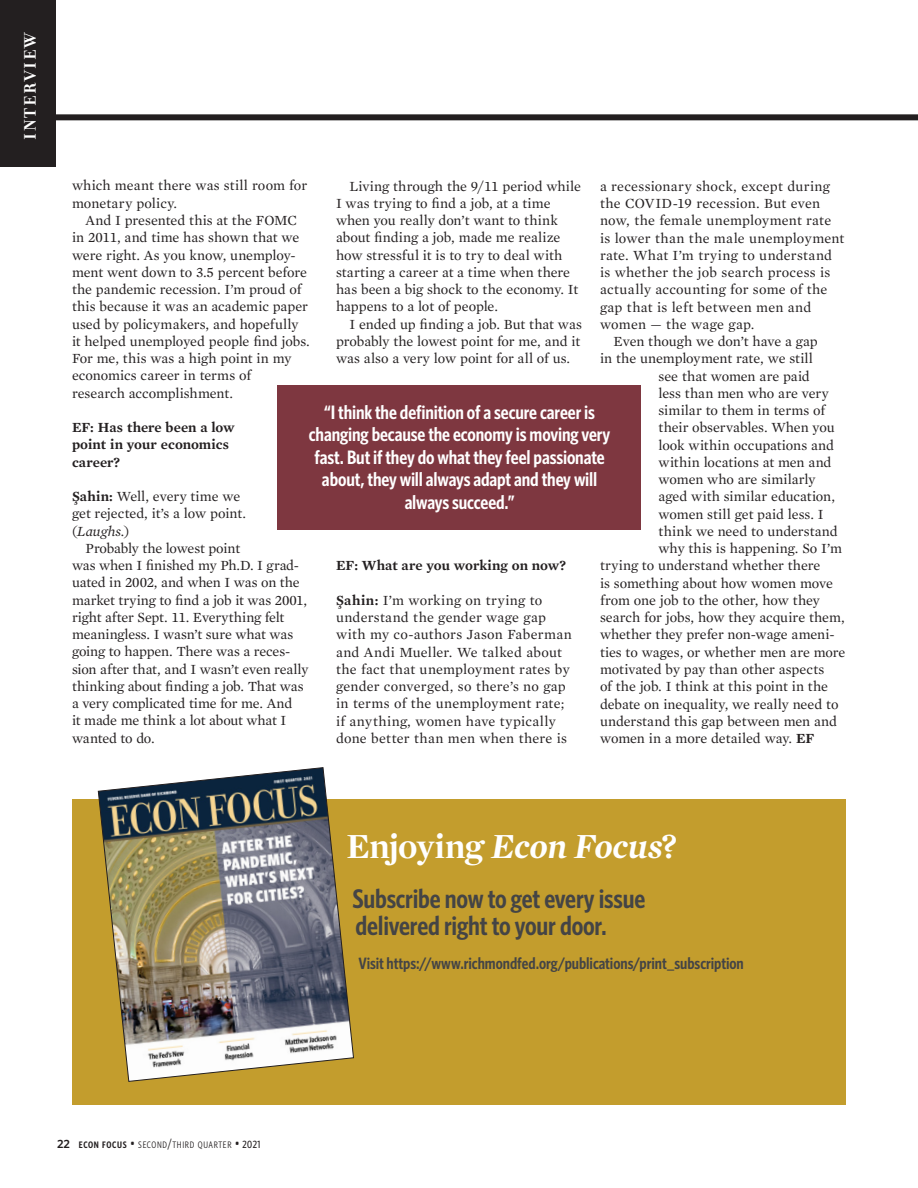
<style>
.page{position:relative;width:918px;height:1188px;background:#fff}
.page>*{position:absolute;margin:0;border:0;box-sizing:border-box;transform-origin:0 0}
.t1{font:700 36px "Mercury Display";letter-spacing:-.01em;color:#fff}
.t2{font:600 27px/27px "Whitney Condensed";letter-spacing:-.005em;color:#444445}
.t3{font:600 19.5px/22.5px "Whitney Condensed";letter-spacing:-.005em;color:#fff;text-align:center}
.t4{font:700 18px "Filosofia OT";letter-spacing:.1em;color:#fff}
.t5{font:600 16.5px "Whitney Condensed";letter-spacing:-.005em;color:#444445}
.t6{font:14.25px/17.2px "Mercury Text G1";color:#231f20}
.t7{font:600 14.25px/17.2px "Mercury Text G1";letter-spacing:-.005em;color:#231f20}
.t8{font:14.25px "Mercury Text G1";letter-spacing:.02em;color:#231f20}
.t9{font:9.45px "Whitney Condensed";letter-spacing:.07em;color:#231f20}
.s1{font-weight:600}
.s2{font-style:italic}
.s3{font-family:"Whitney";font-weight:600;font-size:12px}
.s4{font-size:13.5px}
.s5{font-weight:500;font-size:10.5px}
</style>
<div class="page">
<div style="left:0;top:114px;width:918px;height:6px;background:#231f20"></div>
<div style="left:0;top:0;width:56px;height:167px;background:#231f20"></div>
<div style="left:72px;top:799px;width:774px;height:306px;background:#c39d2d"></div>
<img style="left:98px;top:767px;width:256px;height:315px">
<div style="left:277px;top:385px;width:363px;height:145px;background:#7e3740"></div>
<p class="t4" style="left:20px;top:140px;width:110px;rotate:-90deg">INTERVIEW</p>
<p class="t6" style="left:72px;top:176px;width:237px">which meant there was still room for monetary policy.</p>
<p class="t6" style="left:72px;top:211px;width:239px;text-indent:13px">And I presented this at the FOMC in 2011, and time has shown that we were right. As you know, unemploy&shy;ment went down to 3.5 percent before the pandemic recession. I’m proud of this because it was an academic paper used by policymakers, and hopefully it helped unemployed people find jobs.<br>For me, this was a high point in my economics career in terms of<br>research accomplishment.</p>
<p class="t7" style="left:72px;top:418px;width:164px">EF: Has there been a low point in your economics career?</p>
<p class="t6" style="left:72px;top:487px;width:176px"><span class="s1">Şahin:</span> Well, every time we get rejected, it’s a low point. (<span class="s2">Laughs.</span>)</p>
<p class="t6" style="left:72px;top:539px;width:238px;text-indent:13px">Probably the lowest point<br>was when I finished my Ph.D. I grad&shy;uated in 2002, and when I was on the market trying to find a job it was 2001, right after Sept. 11. Everything felt meaningless. I wasn’t sure what was going to happen. There was a reces&shy;sion after that, and I wasn’t even really thinking about finding a job. That was a very complicated time for me. And<br>it made me think a lot about what I wanted to do.</p>
<p class="t6" style="left:336px;top:177px;width:246px;text-indent:13px">Living through the 9/11 period while I was trying to find a job, at a time when you really don’t want to think about finding a job, made me realize how stressful it is to try to deal with starting a career at a time when there has been a big shock to the economy. It happens to a lot of people.</p>
<p class="t6" style="left:336px;top:315px;width:247px;text-indent:13px">I ended up finding a job. But that was probably the lowest point for me, and it was also a very low point for all of us.</p>
<p class="t6" style="left:600px;top:177px;width:232px">a recessionary shock, except during</p>
<p class="t6" style="left:600px;top:194px;width:222px">the COVID-19 recession. But even</p>
<p class="t6" style="left:600px;top:211px;width:233px">now, the female unemployment rate</p>
<p class="t6" style="left:600px;top:228px;width:246px">is lower than the male unemployment</p>
<p class="t8" style="left:600px;top:245px;width:234px">rate. What I’m trying to understand</p>
<p class="t6" style="left:600px;top:263px;width:232px">is whether the job search process is</p>
<p class="t6" style="left:600px;top:280px;width:229px">actually accounting for some of the</p>
<p class="t6" style="left:600px;top:297px;width:213px">gap that is left between men and</p>
<p class="t6" style="left:600px;top:315px;width:156px">women — the wage gap.</p>
<p class="t6" style="left:614px;top:332px;width:206px">Even though we don’t have a gap</p>
<p class="t6" style="left:600px;top:349px;width:214px">in the unemployment rate, we still</p>
<p class="t6" style="left:659px;top:367px;width:153px">see that women are paid</p>
<p class="t6" style="left:659px;top:384px;width:172px">less than men who are very</p>
<p class="t6" style="left:659px;top:401px;width:168px">similar to them in terms of</p>
<p class="t6" style="left:659px;top:418px;width:178px">their observables. When you</p>
<p class="t6" style="left:659px;top:436px;width:177px">look within occupations and</p>
<p class="t6" style="left:659px;top:453px;width:175px">within locations at men and</p>
<p class="t6" style="left:659px;top:470px;width:159px">women who are similarly</p>
<p class="t6" style="left:659px;top:487px;width:178px">aged with similar education,</p>
<p class="t6" style="left:659px;top:505px;width:167px">women still get paid less. I</p>
<p class="t6" style="left:659px;top:522px;width:181px">think we need to understand</p>
<p class="t6" style="left:659px;top:539px;width:185px">why this is happening. So I’m</p>
<p class="t6" style="left:600px;top:556px;width:222px">trying to understand whether there</p>
<p class="t6" style="left:600px;top:574px;width:235px">is something about how women move</p>
<p class="t6" style="left:600px;top:591px;width:221px">from one job to the other, how they</p>
<p class="t6" style="left:600px;top:608px;width:246px">search for jobs, how they acquire them,</p>
<p class="t6" style="left:600px;top:625px;width:236px">whether they prefer non-wage ameni-</p>
<p class="t6" style="left:600px;top:643px;width:247px">ties to wages, or whether men are more</p>
<p class="t6" style="left:600px;top:660px;width:226px">motivated by pay than other aspects</p>
<p class="t6" style="left:600px;top:677px;width:230px">of the job. I think at this point in the</p>
<p class="t6" style="left:600px;top:694px;width:240px">debate on inequality, we really need to</p>
<p class="t6" style="left:600px;top:712px;width:239px">understand this gap between men and</p>
<p class="t6" style="left:600px;top:729px;width:216px">women in a more detailed way. <span class="s1">EF</span></p>
<h3 class="t3" style="left:309px;top:400px;width:303px">“I think the definition of a secure career is changing because the economy is moving very fast. But if they do what they feel passionate about, they will always adapt and they will always succeed.”</h3>
<p class="t7" style="left:336px;top:556px;width:232px">EF: What are you working on now?</p>
<p class="t6" style="left:336px;top:591px;width:237px"><span class="s1">Şahin:</span> I’m working on trying to understand the gender wage gap with my co-authors Jason Faberman and Andi Mueller. We talked about the fact that unemployment rates by gender converged, so there’s no gap in terms of the unemployment rate; if anything, women have typically done better than men when there is</p>
<h1 class="t1" style="left:346px;top:820px;width:332px">Enjoying <span class="s2">Econ Focus</span>?</h1>
<h2 class="t2" style="left:352px;top:884px;width:294px">Subscribe now to get every issue delivered right to your door.</h2>
<p class="t5" style="left:358px;top:953px;width:387px">Visit https://www.richmondfed.org/publications/print_subscription</p>
<p class="t9" style="left:57px;top:1139px;width:205px"><span class="s3">22</span> <span class="s1">ECON FOCUS</span> <span class="s4">•</span> SECOND<span class="s4">/</span>THIRD QUARTER <span class="s4">•</span> <span class="s5">2021</span></p>
</div>
